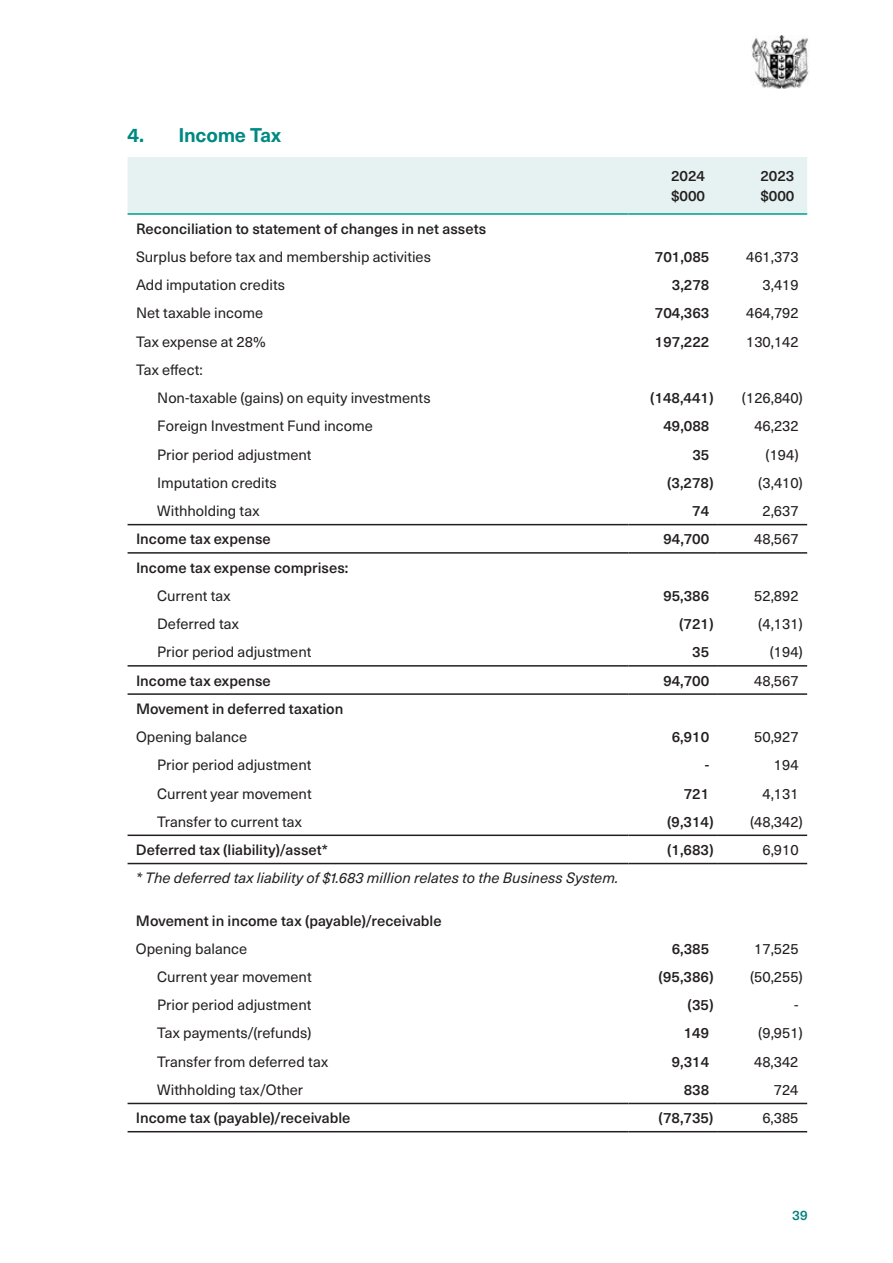
<style>
.page{position:relative;width:893px;height:1263px;background:#fff}
.page>*{position:absolute;margin:0;border:0;box-sizing:border-box;transform-origin:0 0}
.t1{font:700 19.5px "Neue Haas Unica W1 G";letter-spacing:-.015em;color:#008982}
.t2{font:14.7px/28.2px "Neue Haas Unica W1 G";color:#231f20}
.t3{font:500 14.7px/20.2px "Neue Haas Unica W1 G";color:#231f20}
.t4{font:italic 14.7px "Neue Haas Unica W1 G";color:#231f20}
.t5{font:500 13.5px "Neue Haas Unica W1 G";color:#00827c}
</style>
<div class="page">
<div style="left:128px;top:157px;width:679px;height:56px;background:#e5f2f1"></div>
<hr style="left:128px;top:524px;width:501px;height:1px;background:#231f20">
<hr style="left:128px;top:552px;width:501px;height:2px;background:#231f20">
<hr style="left:128px;top:665px;width:501px;height:2px;background:#231f20">
<hr style="left:128px;top:693px;width:501px;height:2px;background:#231f20">
<hr style="left:128px;top:834px;width:501px;height:2px;background:#231f20">
<hr style="left:128px;top:863px;width:501px;height:1px;background:#231f20">
<hr style="left:128px;top:1103px;width:501px;height:1px;background:#231f20">
<hr style="left:128px;top:1131px;width:501px;height:1px;background:#231f20">
<hr style="left:128px;top:213px;width:501px;height:2px;background:#009c94">
<hr style="left:629px;top:213px;width:89px;height:2px;background:#009c94">
<hr style="left:718px;top:213px;width:89px;height:2px;background:#009c94">
<hr style="left:629px;top:524px;width:89px;height:1px;background:#231f20">
<hr style="left:718px;top:524px;width:89px;height:1px;background:#231f20">
<hr style="left:629px;top:552px;width:89px;height:2px;background:#231f20">
<hr style="left:718px;top:552px;width:89px;height:2px;background:#231f20">
<hr style="left:629px;top:665px;width:89px;height:2px;background:#231f20">
<hr style="left:629px;top:693px;width:89px;height:2px;background:#231f20">
<hr style="left:718px;top:693px;width:89px;height:2px;background:#231f20">
<hr style="left:718px;top:863px;width:89px;height:1px;background:#231f20">
<hr style="left:629px;top:1103px;width:89px;height:1px;background:#231f20">
<hr style="left:718px;top:1103px;width:89px;height:1px;background:#231f20">
<hr style="left:718px;top:1131px;width:89px;height:1px;background:#231f20">
<hr style="left:718px;top:665px;width:89px;height:2px;background:#231f20">
<hr style="left:629px;top:834px;width:89px;height:2px;background:#231f20">
<hr style="left:718px;top:834px;width:89px;height:2px;background:#231f20">
<hr style="left:629px;top:863px;width:89px;height:1px;background:#231f20">
<hr style="left:629px;top:1131px;width:89px;height:1px;background:#231f20">
<img style="left:752px;top:35px;width:57px;height:54px">
<h1 class="t1" style="left:128px;top:121px;width:155px">4. Income Tax</h1>
<p class="t3" style="left:671px;top:165px;width:35px">2024 $000</p>
<p class="t3" style="left:760px;top:165px;width:35px">2023 $000</p>
<p class="t3" style="left:136px;top:217px;width:352px">Reconciliation to statement of changes in net assets</p>
<p class="t2" style="left:136px;top:242px;width:296px">Surplus before tax and membership activities</p>
<p class="t3" style="left:655px;top:246px;width:56px">701,085</p>
<p class="t2" style="left:746px;top:242px;width:54px">461,373</p>
<p class="t2" style="left:136px;top:270px;width:151px">Add imputation credits</p>
<p class="t3" style="left:672px;top:274px;width:39px">3,278</p>
<p class="t2" style="left:762px;top:270px;width:38px">3,419</p>
<p class="t2" style="left:136px;top:298px;width:129px">Net taxable income</p>
<p class="t3" style="left:655px;top:302px;width:56px">704,363</p>
<p class="t2" style="left:746px;top:298px;width:54px">464,792</p>
<p class="t2" style="left:136px;top:327px;width:131px">Tax expense at 28%</p>
<p class="t3" style="left:655px;top:330px;width:56px">197,222</p>
<p class="t2" style="left:746px;top:327px;width:54px">130,142</p>
<p class="t2" style="left:157px;top:355px;width:275px;text-indent:-21px">Tax effect:<br>Non-taxable (gains) on equity investments</p>
<p class="t3" style="left:650px;top:387px;width:65px">(148,441)</p>
<p class="t2" style="left:742px;top:383px;width:63px">(126,840)</p>
<p class="t2" style="left:157px;top:411px;width:217px">Foreign Investment Fund income</p>
<p class="t3" style="left:663px;top:415px;width:47px">49,088</p>
<p class="t2" style="left:754px;top:411px;width:46px">46,232</p>
<p class="t2" style="left:157px;top:439px;width:156px">Prior period adjustment</p>
<p class="t3" style="left:692px;top:443px;width:19px">35</p>
<p class="t2" style="left:765px;top:439px;width:35px">(194)</p>
<p class="t2" style="left:157px;top:468px;width:121px">Imputation credits</p>
<p class="t3" style="left:667px;top:472px;width:48px">(3,278)</p>
<p class="t2" style="left:758px;top:468px;width:46px">(3,410)</p>
<p class="t2" style="left:157px;top:496px;width:104px">Withholding tax</p>
<p class="t3" style="left:692px;top:500px;width:19px">74</p>
<p class="t2" style="left:762px;top:496px;width:38px">2,637</p>
<p class="t3" style="left:136px;top:528px;width:136px">Income tax expense</p>
<p class="t3" style="left:663px;top:528px;width:47px">94,700</p>
<p class="t2" style="left:754px;top:524px;width:46px">48,567</p>
<p class="t3" style="left:136px;top:556px;width:214px">Income tax expense comprises:</p>
<p class="t2" style="left:157px;top:581px;width:75px">Current tax</p>
<p class="t3" style="left:663px;top:585px;width:47px">95,386</p>
<p class="t2" style="left:754px;top:581px;width:46px">52,892</p>
<p class="t2" style="left:157px;top:609px;width:83px">Deferred tax</p>
<p class="t3" style="left:679px;top:613px;width:36px">(721)</p>
<p class="t2" style="left:758px;top:609px;width:46px">(4,131)</p>
<p class="t2" style="left:157px;top:637px;width:156px">Prior period adjustment</p>
<p class="t3" style="left:692px;top:641px;width:19px">35</p>
<p class="t2" style="left:770px;top:637px;width:35px">(194)</p>
<p class="t3" style="left:136px;top:669px;width:136px">Income tax expense</p>
<p class="t3" style="left:663px;top:669px;width:47px">94,700</p>
<p class="t2" style="left:754px;top:665px;width:46px">48,567</p>
<p class="t3" style="left:136px;top:698px;width:209px">Movement in deferred taxation</p>
<p class="t2" style="left:136px;top:722px;width:113px">Opening balance</p>
<p class="t3" style="left:672px;top:726px;width:39px">6,910</p>
<p class="t2" style="left:754px;top:722px;width:46px">50,927</p>
<p class="t2" style="left:157px;top:750px;width:156px">Prior period adjustment</p>
<p class="t3" style="left:705px;top:754px;width:6px">-</p>
<p class="t2" style="left:774px;top:750px;width:26px">194</p>
<p class="t2" style="left:157px;top:778px;width:156px">Current year movement</p>
<p class="t3" style="left:684px;top:782px;width:27px">721</p>
<p class="t2" style="left:762px;top:778px;width:38px">4,131</p>
<p class="t2" style="left:157px;top:807px;width:146px">Transfer to current tax</p>
<p class="t3" style="left:667px;top:810px;width:48px">(9,314)</p>
<p class="t2" style="left:750px;top:807px;width:54px">(48,342)</p>
<p class="t3" style="left:136px;top:839px;width:193px">Deferred tax (liability)/asset*</p>
<p class="t3" style="left:667px;top:839px;width:48px">(1,683)</p>
<p class="t2" style="left:762px;top:835px;width:38px">6,910</p>
<p class="t4" style="left:136px;top:867px;width:484px">* The deferred tax liability of $1.683 million relates to the Business System.</p>
<p class="t3" style="left:136px;top:909px;width:307px">Movement in income tax (payable)/receivable</p>
<p class="t2" style="left:136px;top:934px;width:113px">Opening balance</p>
<p class="t3" style="left:672px;top:937px;width:39px">6,385</p>
<p class="t2" style="left:754px;top:934px;width:46px">17,525</p>
<p class="t2" style="left:157px;top:962px;width:156px">Current year movement</p>
<p class="t3" style="left:659px;top:966px;width:56px">(95,386)</p>
<p class="t2" style="left:750px;top:962px;width:54px">(50,255)</p>
<p class="t2" style="left:157px;top:990px;width:156px">Prior period adjustment</p>
<p class="t3" style="left:687px;top:994px;width:28px">(35)</p>
<p class="t2" style="left:794px;top:990px;width:6px">-</p>
<p class="t2" style="left:157px;top:1018px;width:156px">Tax payments/(refunds)</p>
<p class="t3" style="left:684px;top:1022px;width:27px">149</p>
<p class="t2" style="left:758px;top:1018px;width:46px">(9,951)</p>
<p class="t2" style="left:157px;top:1046px;width:172px">Transfer from deferred tax</p>
<p class="t3" style="left:672px;top:1050px;width:39px">9,314</p>
<p class="t2" style="left:754px;top:1046px;width:46px">48,342</p>
<p class="t2" style="left:157px;top:1075px;width:147px">Withholding tax/Other</p>
<p class="t3" style="left:684px;top:1079px;width:27px">838</p>
<p class="t2" style="left:774px;top:1075px;width:26px">724</p>
<p class="t3" style="left:136px;top:1107px;width:216px">Income tax (payable)/receivable</p>
<p class="t3" style="left:658px;top:1107px;width:56px">(78,735)</p>
<p class="t2" style="left:762px;top:1103px;width:38px">6,385</p>
<p class="t5" style="left:792px;top:1204px;width:17px">39</p>
</div>
